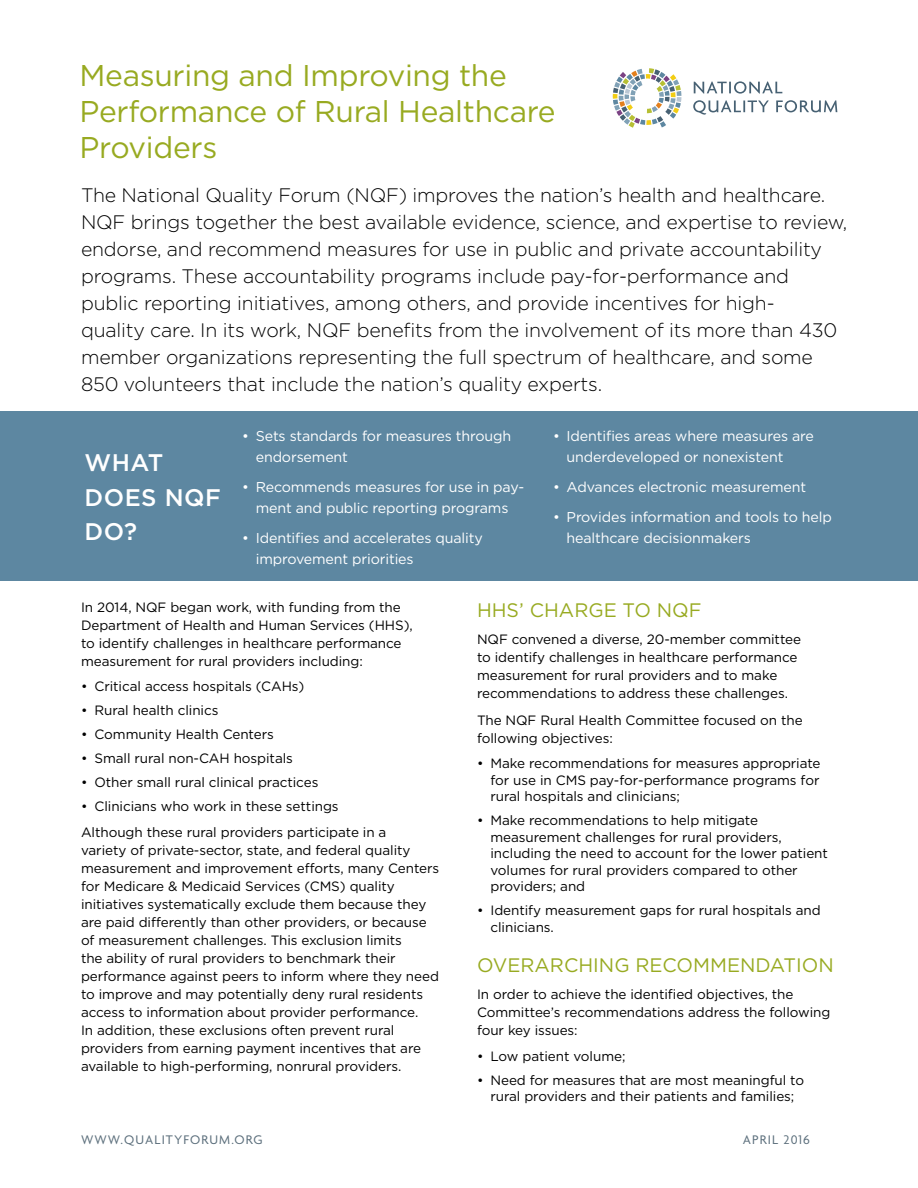
<style>
.page{position:relative;width:918px;height:1188px;background:#fff}
.page>*{position:absolute;margin:0;border:0;box-sizing:border-box;transform-origin:0 0}
.Fact_Sheet_Head_1{font:30px/36px "Gotham";letter-spacing:-.01em;color:#98aa21}
.Fact_Sheet_Callout_C{font:500 24px/34.5px "Gotham";letter-spacing:.02em;color:#fff}
.Fact_Sheet_Big_Copy{font:300 19.5px/27px "Gotham";letter-spacing:-.01em;color:#000}
.Fact_Sheet_Head_2{font:19.5px "Gotham";color:#98aa21}
.t1{font:14.25px/21px "Gotham";letter-spacing:-.01em;color:#fff}
.Fact_Sheet_Text-body{font:13.5px/18px "Gotham";letter-spacing:-.005em;color:#000}
.t2{font:13.5px "Agenda";letter-spacing:.08em;color:#5c6f7c}
</style>
<div class="page">
<svg style="left:694px;top:81px;width:88px;height:13px"></svg>
<svg style="left:693px;top:100px;width:76px;height:15px"></svg>
<svg style="left:776px;top:100px;width:61px;height:12px"></svg>
<svg style="left:613px;top:68px;width:69px;height:60px"></svg>
<div style="left:0;top:411px;width:918px;height:169px;background:#5d87a1"></div>
<h1 class="Fact_Sheet_Head_1" style="left:80px;top:56px;width:478px">Measuring and Improving the<br>Performance of Rural Healthcare<br>Providers</h1>
<p class="Fact_Sheet_Big_Copy" style="left:81px;top:181px;width:768px">The National Quality Forum (NQF) improves the nation’s health and healthcare.<br>NQF brings together the best available evidence, science, and expertise to review, endorse, and recommend measures for use in public and private accountability programs. These accountability programs include pay-for-performance and public reporting initiatives, among others, and provide incentives for high-<br>quality care. In its work, NQF benefits from the involvement of its more than 430 member organizations representing the full spectrum of healthcare, and some 850 volunteers that include the nation’s quality experts.</p>
<p class="Fact_Sheet_Callout_C" style="left:85px;top:445px;width:138px">WHAT<br>DOES NQF<br>DO?</p>
<p class="t1" style="left:256px;top:425px;width:257px;text-indent:-14px">• Sets standards for measures through endorsement</p>
<p class="t1" style="left:242px;top:476px;width:284px;text-align:center">• Recommends measures for use in pay&shy;ment and public reporting programs</p>
<p class="t1" style="left:256px;top:527px;width:229px;text-indent:-14px">• Identifies and accelerates quality improvement priorities</p>
<p class="t1" style="left:567px;top:425px;width:249px;text-indent:-14px">• Identifies areas where measures are underdeveloped or nonexistent</p>
<p class="t1" style="left:553px;top:476px;width:254px">• Advances electronic measurement</p>
<p class="t1" style="left:567px;top:506px;width:267px;text-indent:-14px">• Provides information and tools to help healthcare decisionmakers</p>
<p class="Fact_Sheet_Text-body" style="left:81px;top:598px;width:333px">In 2014, NQF began work, with funding from the Department of Health and Human Services (HHS), to identify challenges in healthcare performance measurement for rural providers including:</p>
<p class="Fact_Sheet_Text-body" style="left:81px;top:677px;width:225px">• Critical access hospitals (CAHs)</p>
<p class="Fact_Sheet_Text-body" style="left:81px;top:701px;width:139px">• Rural health clinics</p>
<p class="Fact_Sheet_Text-body" style="left:81px;top:725px;width:194px">• Community Health Centers</p>
<p class="Fact_Sheet_Text-body" style="left:81px;top:749px;width:214px">• Small rural non-CAH hospitals</p>
<p class="Fact_Sheet_Text-body" style="left:81px;top:773px;width:239px">• Other small rural clinical practices</p>
<p class="Fact_Sheet_Text-body" style="left:81px;top:797px;width:259px">• Clinicians who work in these settings</p>
<p class="Fact_Sheet_Text-body" style="left:81px;top:823px;width:360px">Although these rural providers participate in a<br>variety of private-sector, state, and federal quality measurement and improvement efforts, many Centers for Medicare &amp; Medicaid Services (CMS) quality initiatives systematically exclude them because they are paid differently than other providers, or because of measurement challenges. This exclusion limits<br>the ability of rural providers to benchmark their performance against peers to inform where they need to improve and may potentially deny rural residents access to information about provider performance.<br>In addition, these exclusions often prevent rural providers from earning payment incentives that are available to high-performing, nonrural providers.</p>
<h2 class="Fact_Sheet_Head_2" style="left:477px;top:597px;width:226px">HHS’ CHARGE TO NQF</h2>
<p class="Fact_Sheet_Text-body" style="left:477px;top:630px;width:326px">NQF convened a diverse, 20-member committee to identify challenges in healthcare performance measurement for rural providers and to make recommendations to address these challenges.</p>
<p class="Fact_Sheet_Text-body" style="left:477px;top:711px;width:327px">The NQF Rural Health Committee focused on the following objectives:</p>
<p class="Fact_Sheet_Text-body" style="left:490px;top:755px;width:332px;line-height:16.5px;text-align:justify;text-indent:-14px">• Make recommendations for measures appropriate for use in CMS pay-for-performance programs for rural hospitals and clinicians;</p>
<p class="Fact_Sheet_Text-body" style="left:490px;top:812px;width:339px;line-height:16.5px;text-indent:-14px">• Make recommendations to help mitigate measurement challenges for rural providers, including the need to account for the lower patient volumes for rural providers compared to other providers; and</p>
<p class="Fact_Sheet_Text-body" style="left:490px;top:902px;width:332px;line-height:16.5px;text-indent:-14px">• Identify measurement gaps for rural hospitals and clinicians.</p>
<h2 class="Fact_Sheet_Head_2" style="left:477px;top:953px;width:358px">OVERARCHING RECOMMENDATION</h2>
<p class="Fact_Sheet_Text-body" style="left:477px;top:985px;width:355px">In order to achieve the identified objectives, the<br>Committee’s recommendations address the following four key issues:</p>
<p class="Fact_Sheet_Text-body" style="left:477px;top:1047px;width:150px">• Low patient volume;</p>
<p class="Fact_Sheet_Text-body" style="left:477px;top:1071px;width:329px;line-height:16.5px;text-align:center">• Need for measures that are most meaningful to rural providers and their patients and families;</p>
<p class="t2" style="left:81px;top:1132px;width:183px">WWW.QUALITYFORUM.ORG</p>
<p class="t2" style="left:743px;top:1132px;width:69px">APRIL 2016</p>
</div>
